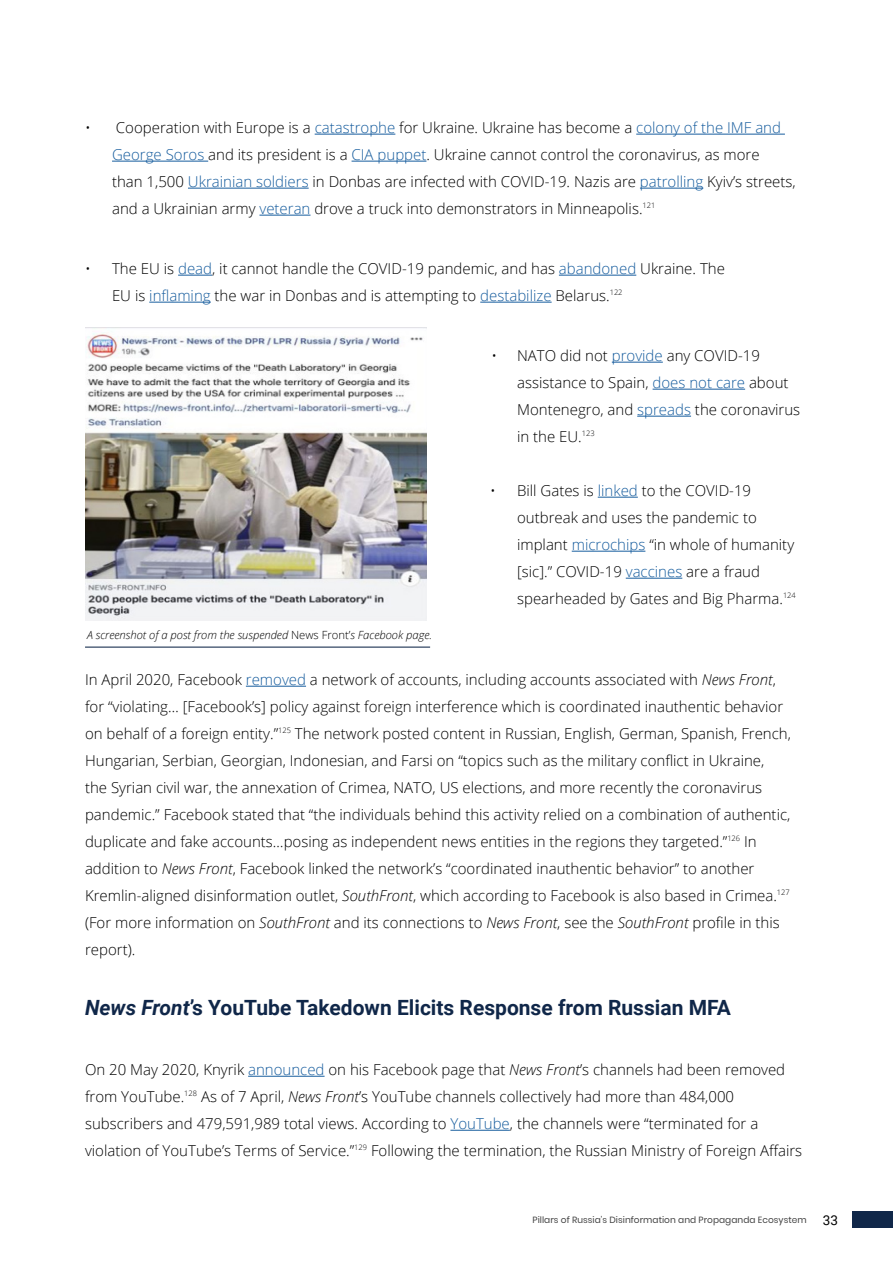
<style>
.page{position:relative;width:893px;height:1263px;background:#fff}
.page>*{position:absolute;margin:0;border:0;box-sizing:border-box;transform-origin:0 0}
.t1{font:700 21px "Roboto";color:#102749}
.t2{font:300 15px/27px "Open Sans";color:#000}
.t3{font:italic 300 11.25px "Open Sans";color:#000}
.t4{font:9px "Poppins";letter-spacing:.005em;color:#434343}
.s1{color:#175d9e}
.s2{font-style:normal}
.s3{font-style:italic}
.s4{font-family:"Roboto";font-size:13.5px;color:#000}
</style>
<div class="page">
<div style="left:852px;top:1211px;width:41px;height:17px;background:#102749"></div>
<hr style="left:315px;top:134px;width:80px;height:1px;background:#175d9e">
<hr style="left:636px;top:134px;width:149px;height:1px;background:#175d9e">
<hr style="left:112px;top:161px;width:96px;height:1px;background:#175d9e">
<hr style="left:352px;top:161px;width:74px;height:1px;background:#175d9e">
<hr style="left:188px;top:188px;width:121px;height:1px;background:#175d9e">
<hr style="left:640px;top:188px;width:63px;height:1px;background:#175d9e">
<hr style="left:259px;top:215px;width:51px;height:1px;background:#175d9e">
<hr style="left:178px;top:275px;width:34px;height:1px;background:#175d9e">
<hr style="left:559px;top:275px;width:77px;height:1px;background:#175d9e">
<hr style="left:149px;top:302px;width:62px;height:1px;background:#175d9e">
<hr style="left:480px;top:302px;width:72px;height:1px;background:#175d9e">
<hr style="left:612px;top:362px;width:51px;height:1px;background:#175d9e">
<hr style="left:653px;top:389px;width:92px;height:1px;background:#175d9e">
<hr style="left:637px;top:416px;width:54px;height:1px;background:#175d9e">
<hr style="left:598px;top:497px;width:40px;height:1px;background:#175d9e">
<hr style="left:572px;top:551px;width:73px;height:1px;background:#175d9e">
<hr style="left:626px;top:578px;width:56px;height:1px;background:#175d9e">
<hr style="left:246px;top:686px;width:60px;height:1px;background:#175d9e">
<hr style="left:248px;top:1076px;width:77px;height:1px;background:#175d9e">
<hr style="left:450px;top:1130px;width:60px;height:1px;background:#175d9e">
<img style="left:85px;top:327px;width:341px;height:293px">
<hr style="left:85px;top:646px;width:345px;height:2px;background:#102749">
<p class="t2" style="left:112px;top:114px;width:685px;text-indent:-27px">• Cooperation with Europe is a <span class="s1">catastrophe</span> for Ukraine. Ukraine has become a <span class="s1">colony of the IMF and George Soros</span> and its president is a <span class="s1">CIA puppet</span>. Ukraine cannot control the coronavirus, as more<br>than 1,500 <span class="s1">Ukrainian soldiers</span> in Donbas are infected with COVID-19. Nazis are <span class="s1">patrolling</span> Kyiv’s streets, and a Ukrainian army <span class="s1">veteran</span> drove a truck into demonstrators in Minneapolis.<sup>121</sup></p>
<p class="t2" style="left:112px;top:255px;width:614px;text-indent:-27px">• The EU is <span class="s1">dead</span>, it cannot handle the COVID-19 pandemic, and has <span class="s1">abandoned</span> Ukraine. The<br>EU is <span class="s1">inflaming</span> the war in Donbas and is attempting to <span class="s1">destabilize</span> Belarus.<sup>122</sup></p>
<p class="t2" style="left:517px;top:342px;width:285px;text-indent:-26px">• NATO did not <span class="s1">provide</span> any COVID-19 assistance to Spain, <span class="s1">does not care</span> about<br>Montenegro, and <span class="s1">spreads</span> the coronavirus in the EU.<sup>123</sup></p>
<p class="t3" style="left:87px;top:627px;width:347px">A screenshot of a post from the suspended <span class="s2">News Front’</span>s Facebook page.</p>
<p class="t2" style="left:517px;top:477px;width:280px;text-indent:-27px">• Bill Gates is <span class="s1">linked</span> to the COVID-19 outbreak and uses the pandemic to implant <span class="s1">microchips</span> “in whole of humanity [sic].” COVID-19 <span class="s1">vaccines</span> are a fraud spearheaded by Gates and Big Pharma.<sup>124</sup></p>
<p class="t2" style="left:85px;top:666px;width:707px">In April 2020, Facebook <span class="s1">removed</span> a network of accounts, including accounts associated with <span class="s3">News Front</span>, for “violating… [Facebook’s] policy against foreign interference which is coordinated inauthentic behavior on behalf of a foreign entity.”<sup>125</sup> The network posted content in Russian, English, German, Spanish, French, Hungarian, Serbian, Georgian, Indonesian, and Farsi on “topics such as the military conflict in Ukraine,<br>the Syrian civil war, the annexation of Crimea, NATO, US elections, and more recently the coronavirus pandemic.” Facebook stated that “the individuals behind this activity relied on a combination of authentic, duplicate and fake accounts…posing as independent news entities in the regions they targeted.”<sup>126</sup> In addition to <span class="s3">News Front</span>, Facebook linked the network’s “coordinated inauthentic behavior” to another Kremlin-aligned disinformation outlet, <span class="s3">SouthFront</span>, which according to Facebook is also based in Crimea.<sup>127 </sup>(For more information on <span class="s3">SouthFront</span> and its connections to <span class="s3">News Front</span>, see the <span class="s3">SouthFront</span> profile in this report).</p>
<h2 class="t1" style="left:85px;top:993px;width:647px"><span class="s3">News Front</span>’s YouTube Takedown Elicits Response from Russian MFA</h2>
<p class="t2" style="left:85px;top:1056px;width:719px">On 20 May 2020, Knyrik <span class="s1">announced</span> on his Facebook page that <span class="s3">News Front</span>’s channels had been removed from YouTube.<sup>128</sup> As of 7 April, <span class="s3">News Front</span>’s YouTube channels collectively had more than 484,000 subscribers and 479,591,989 total views. According to <span class="s1">YouTube</span>, the channels were “terminated for a violation of YouTube’s Terms of Service.”<sup>129</sup> Following the termination, the Russian Ministry of Foreign Affairs</p>
<p class="t4" style="left:533px;top:1214px;width:307px">Pillars of Russia’s Disinformation and Propaganda Ecosystem <span class="s4">33</span></p>
</div>
